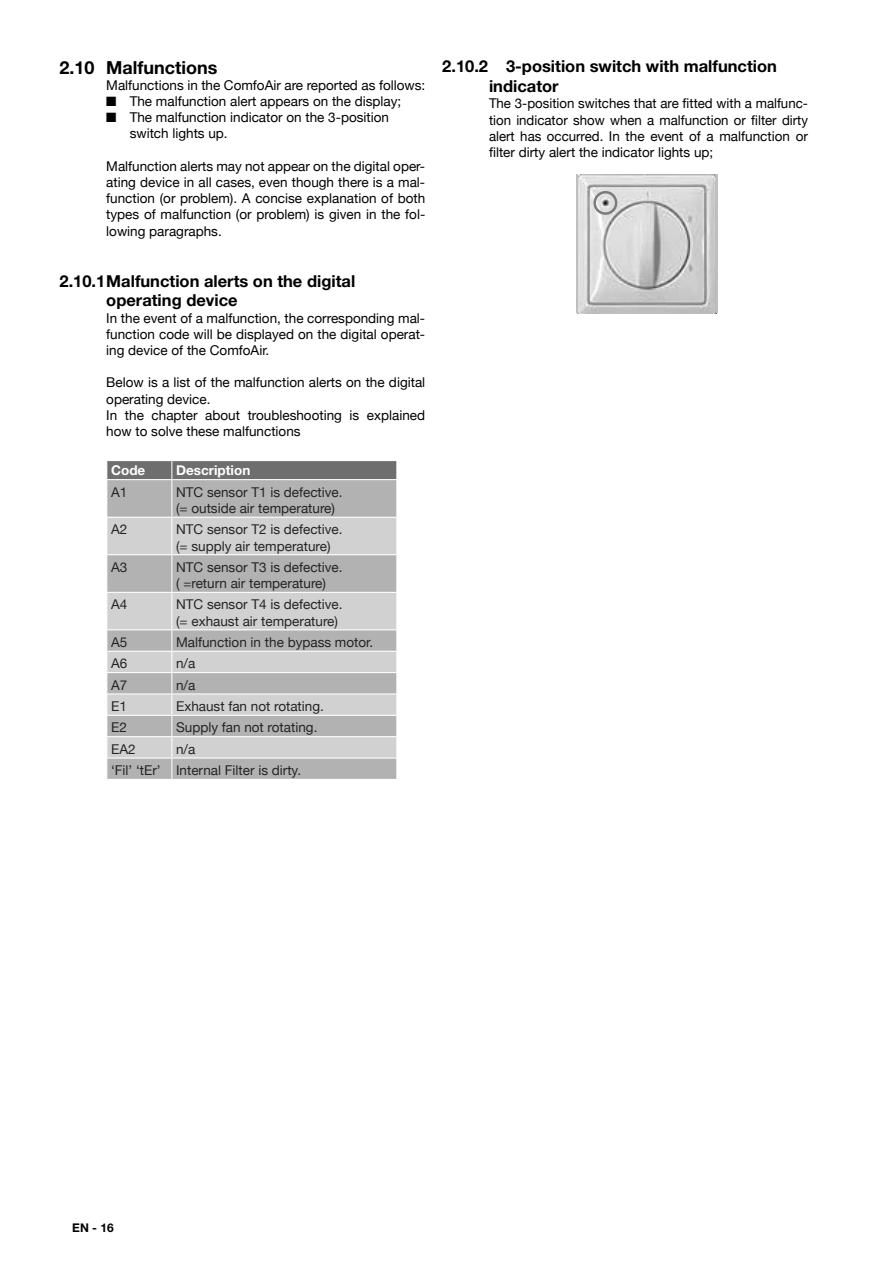
<style>
.page{position:relative;width:893px;height:1263px;background:#fff}
.page>*{position:absolute;margin:0;border:0;box-sizing:border-box;transform-origin:0 0}
.t1{font:700 18px "Helvetica Neue";color:#000}
.t2{font:700 16.5px/19.8px "Helvetica Neue";color:#000}
.t3{font:13.5px/16.2px "Helvetica Neue";color:#000;text-align:justify}
.t4{font:13.5px/16.2px "Helvetica Neue";color:#242424}
.t5{font:700 13.5px "Helvetica Neue";color:#fff}
.t6{font:700 12px "Helvetica Neue";color:#000}
</style>
<div class="page">
<svg style="left:107px;top:480px;width:289px;height:299px;background:#b4b4b4"></svg>
<svg style="left:107px;top:518px;width:289px;height:239px;background:#c6c6c6"></svg>
<div style="left:107px;top:461px;width:290px;height:18px;background:#6e6e6e"></div>
<hr style="left:171px;top:480px;width:1px;height:37px;background:#fff">
<hr style="left:106px;top:517px;width:66px;height:1px;background:#fff">
<hr style="left:172px;top:517px;width:225px;height:1px;background:#fff">
<hr style="left:171px;top:518px;width:1px;height:36px;background:#fff">
<hr style="left:106px;top:554px;width:66px;height:1px;background:#fff">
<hr style="left:172px;top:554px;width:225px;height:1px;background:#fff">
<hr style="left:171px;top:555px;width:1px;height:37px;background:#fff">
<hr style="left:106px;top:592px;width:66px;height:1px;background:#fff">
<hr style="left:172px;top:592px;width:225px;height:1px;background:#fff">
<hr style="left:171px;top:593px;width:1px;height:36px;background:#fff">
<hr style="left:106px;top:629px;width:66px;height:1px;background:#fff">
<hr style="left:172px;top:629px;width:225px;height:1px;background:#fff">
<hr style="left:106px;top:651px;width:66px;height:1px;background:#fff">
<hr style="left:172px;top:651px;width:225px;height:1px;background:#fff">
<hr style="left:106px;top:672px;width:66px;height:1px;background:#fff">
<hr style="left:172px;top:672px;width:225px;height:1px;background:#fff">
<hr style="left:106px;top:693px;width:66px;height:1px;background:#fff">
<hr style="left:172px;top:693px;width:225px;height:1px;background:#fff">
<hr style="left:106px;top:715px;width:66px;height:1px;background:#fff">
<hr style="left:172px;top:715px;width:225px;height:1px;background:#fff">
<hr style="left:106px;top:736px;width:66px;height:1px;background:#fff">
<hr style="left:172px;top:736px;width:225px;height:1px;background:#fff">
<hr style="left:106px;top:757px;width:66px;height:1px;background:#fff">
<hr style="left:172px;top:757px;width:225px;height:1px;background:#fff">
<svg style="left:171px;top:630px;width:1px;height:149px"></svg>
<svg style="left:396px;top:630px;width:1px;height:149px"></svg>
<img style="left:577px;top:174px;width:139px;height:139px">
<hr style="left:576px;top:174px;width:1px;height:139px;background:#bfbfbf">
<hr style="left:716px;top:174px;width:2px;height:139px;background:#bfbfbf">
<svg style="left:592px;top:190px;width:124px;height:68px;background:#cecece"></svg>
<h1 class="t1" style="left:60px;top:56px;width:160px">2.10 Malfunctions</h1>
<p class="t3" style="left:106px;top:77px;width:320px">Malfunctions in the ComfoAir are reported as follows:</p>
<p class="t3" style="left:106px;top:93px;width:296px">■ The malfunction alert appears on the display;</p>
<p class="t3" style="left:130px;top:109px;width:261px;text-indent:-23px">■ The malfunction indicator on the 3-position switch lights up.</p>
<p class="t3" style="left:106px;top:158px;width:320px">Malfunction alerts may not appear on the digital oper&shy;ating device in all cases, even though there is a mal&shy;function (or problem). A concise explanation of both types of malfunction (or problem) is given in the fol&shy;lowing paragraphs.</p>
<p class="t2" style="left:106px;top:270px;width:250px;text-indent:-47px">2.10.1Malfunction alerts on the digital operating device</p>
<p class="t3" style="left:106px;top:310px;width:320px">In the event of a malfunction, the corresponding mal&shy;function code will be displayed on the digital operat&shy;ing device of the ComfoAir.</p>
<p class="t3" style="left:106px;top:374px;width:320px;text-align:left">Below is a list of the malfunction alerts on the digital operating device.<br>In the chapter about troubleshooting is explained how to solve these malfunctions</p>
<p class="t5" style="left:111px;top:462px;width:36px">Code</p>
<p class="t5" style="left:176px;top:462px;width:76px">Description</p>
<p class="t4" style="left:111px;top:484px;width:18px">A1</p>
<p class="t4" style="left:176px;top:484px;width:168px">NTC sensor T1 is defective. (= outside air temperature)</p>
<p class="t4" style="left:111px;top:521px;width:18px">A2</p>
<p class="t4" style="left:176px;top:521px;width:168px">NTC sensor T2 is defective. (= supply air temperature)</p>
<p class="t4" style="left:111px;top:559px;width:18px">A3</p>
<p class="t4" style="left:176px;top:559px;width:168px">NTC sensor T3 is defective. ( =return air temperature)</p>
<p class="t4" style="left:111px;top:596px;width:18px">A4</p>
<p class="t4" style="left:176px;top:596px;width:168px">NTC sensor T4 is defective. (= exhaust air temperature)</p>
<p class="t4" style="left:111px;top:634px;width:18px">A5</p>
<p class="t4" style="left:176px;top:634px;width:199px">Malfunction in the bypass motor.</p>
<p class="t4" style="left:111px;top:655px;width:18px">A6</p>
<p class="t4" style="left:176px;top:655px;width:21px">n/a</p>
<p class="t4" style="left:111px;top:677px;width:18px">A7</p>
<p class="t4" style="left:176px;top:677px;width:21px">n/a</p>
<p class="t4" style="left:111px;top:698px;width:17px">E1</p>
<p class="t4" style="left:176px;top:698px;width:149px">Exhaust fan not rotating.</p>
<p class="t4" style="left:111px;top:719px;width:17px">E2</p>
<p class="t4" style="left:176px;top:719px;width:143px">Supply fan not rotating.</p>
<p class="t4" style="left:111px;top:741px;width:26px">EA2</p>
<p class="t4" style="left:111px;top:738px;width:192px;line-height:21.3px;text-indent:65px">n/a<br>‘Fil’ ‘tEr’ Internal Filter is dirty.</p>
<p class="t2" style="left:489px;top:56px;width:289px;text-indent:-47px">2.10.2 3-position switch with malfunction indicator</p>
<p class="t3" style="left:489px;top:95px;width:320px">The 3-position switches that are fitted with a malfunc&shy;tion indicator show when a malfunction or filter dirty alert has occurred. In the event of a malfunction or filter dirty alert the indicator lights up;</p>
<p class="t6" style="left:72px;top:1220px;width:43px">EN - 16</p>
</div>
